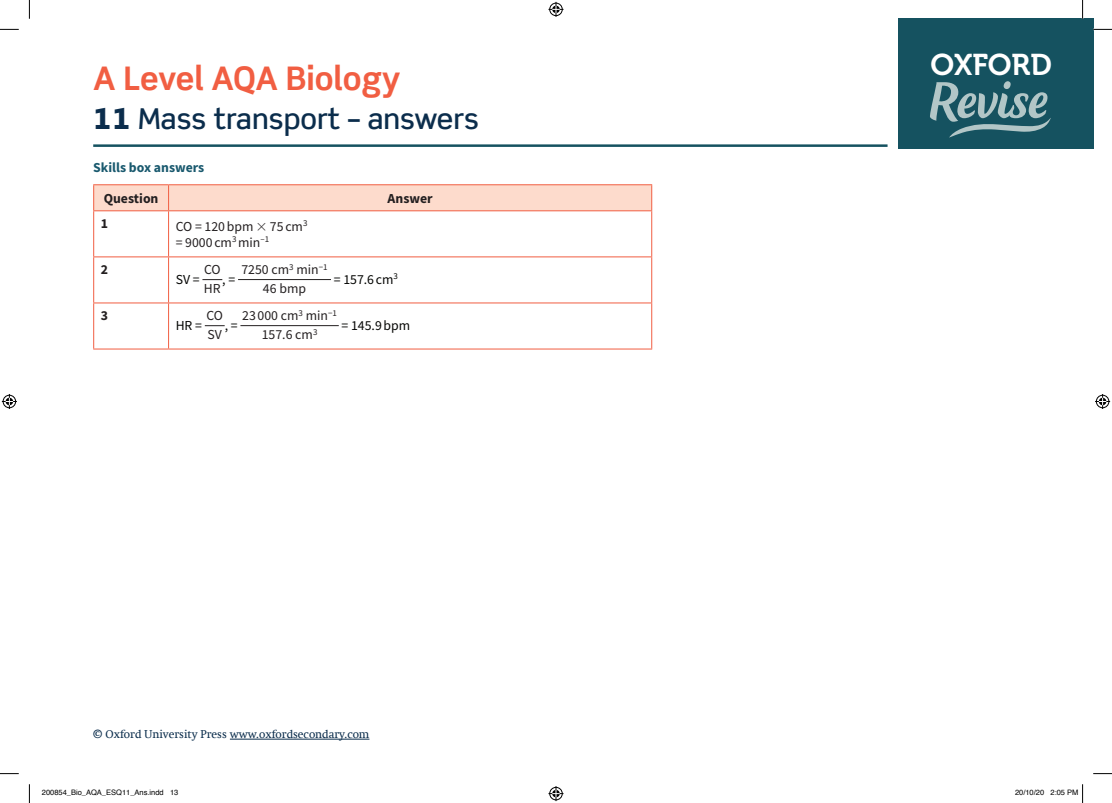
<style>
.page{position:relative;width:1112px;height:803px;background:#fff}
.page>*{position:absolute;margin:0;border:0;box-sizing:border-box;transform-origin:0 0}
.t1{font:700 32.5px "Scene Std";color:#f15e42}
.t2{font:29.88px "Museo 700";color:#fff}
.t3{font:500 28.75px "Scene Std";color:#0b2d4c}
.equation_with_decend{font:13.75px "Source Sans Pro";color:#231f20}
.Answer_text_range_l{font:13.75px "Source Sans Pro";color:#040503}
.Answer_text_range_l-2{font:13.75px/16.2px "Source Sans Pro";color:#231f20}
.Answer_text_range_l-3{font:700 13.75px "Source Sans Pro";color:#231f20}
.equation_2nd_line{font:13.75px "Source Sans Pro";color:#231f20}
.Answer_text_range_l-4{font:700 13.75px "Source Sans Pro";color:#19596e}
.t4{font:11.25px "OUP2 Swift";color:#0b2d4c}
.t5{font:7.5px "Helvetica";color:#000}
.s1{font-weight:900}
</style>
<div class="page">
<div style="left:897px;top:19px;width:195px;height:130px;background:#155260"></div>
<svg style="left:930px;top:81px;width:120px;height:57px"></svg>
<hr style="left:93px;top:144px;width:794px;height:3px;background:#155260">
<hr style="left:230px;top:739px;width:139px;height:1px;background:#0b2d4c">
<hr style="left:168px;top:211px;width:1px;height:45px;background:#f15e42">
<hr style="left:93px;top:256px;width:75px;height:1px;background:#f15e42">
<hr style="left:168px;top:256px;width:484px;height:1px;background:#f15e42">
<hr style="left:168px;top:257px;width:1px;height:45px;background:#f15e42">
<hr style="left:93px;top:302px;width:75px;height:1px;background:#f15e42">
<hr style="left:168px;top:302px;width:484px;height:1px;background:#f15e42">
<hr style="left:168px;top:303px;width:1px;height:46px;background:#f15e42">
<hr style="left:93px;top:211px;width:1px;height:45px;background:#f15e42">
<hr style="left:651px;top:211px;width:1px;height:45px;background:#f15e42">
<hr style="left:93px;top:257px;width:1px;height:45px;background:#f15e42">
<hr style="left:651px;top:257px;width:1px;height:45px;background:#f15e42">
<hr style="left:93px;top:303px;width:1px;height:46px;background:#f15e42">
<hr style="left:651px;top:303px;width:1px;height:46px;background:#f15e42">
<hr style="left:93px;top:349px;width:75px;height:1px;background:#f15e42">
<hr style="left:168px;top:349px;width:484px;height:1px;background:#f15e42">
<hr style="left:93px;top:184px;width:75px;height:1px;background:#f15e42">
<hr style="left:168px;top:184px;width:484px;height:1px;background:#f15e42">
<div style="left:93px;top:185px;width:559px;height:25px;background:#fddbcc"></div>
<hr style="left:93px;top:210px;width:75px;height:1px;background:#f15e42">
<hr style="left:168px;top:210px;width:484px;height:1px;background:#f15e42">
<svg style="left:202px;top:279px;width:20px;height:1px"></svg>
<hr style="left:238px;top:279px;width:93px;height:1px;background:#231f20">
<svg style="left:205px;top:325px;width:20px;height:1px"></svg>
<hr style="left:240px;top:325px;width:99px;height:1px;background:#231f20">
<svg style="left:0;top:29px;width:19px;height:1px"></svg>
<svg style="left:1092px;top:29px;width:19px;height:1px"></svg>
<svg style="left:0;top:773px;width:19px;height:1px"></svg>
<svg style="left:1093px;top:773px;width:18px;height:1px"></svg>
<svg style="left:29px;top:0;width:1px;height:19px"></svg>
<svg style="left:29px;top:784px;width:1px;height:19px"></svg>
<svg style="left:1081px;top:0;width:2px;height:19px"></svg>
<svg style="left:548px;top:2px;width:15px;height:15px"></svg>
<svg style="left:548px;top:786px;width:15px;height:15px"></svg>
<svg style="left:2px;top:394px;width:15px;height:15px"></svg>
<svg style="left:1095px;top:394px;width:14px;height:15px"></svg>
<svg style="left:1082px;top:784px;width:1px;height:19px"></svg>
<h1 class="t1" style="left:93px;top:58px;width:309px">A Level AQA Biology</h1>
<h3 class="t3" style="left:93px;top:101px;width:387px"><span class="s1">11</span> Mass transport – answers</h3>
<p class="Answer_text_range_l-4" style="left:93px;top:158px;width:112px">Skills box answers</p>
<p class="Answer_text_range_l-3" style="left:104px;top:189px;width:56px">Question</p>
<p class="Answer_text_range_l-3" style="left:387px;top:189px;width:46px">Answer</p>
<p class="Answer_text_range_l-3" style="left:101px;top:214px;width:9px">1</p>
<p class="Answer_text_range_l-2" style="left:176px;top:218px;width:133px">CO = 120bpm 75 cm<sup>3 </sup>= 9000 cm<sup>3</sup> min<sup>–1</sup></p>
<p class="Answer_text_range_l-3" style="left:101px;top:260px;width:9px">2</p>
<p class="Answer_text_range_l" style="left:176px;top:270px;width:26px">SV =</p>
<p class="equation_with_decend" style="left:241px;top:261px;width:88px">7250 cm<sup>3</sup> min<sup>−1</sup></p>
<p class="equation_2nd_line" style="left:263px;top:280px;width:45px">46 bmp</p>
<p class="equation_with_decend" style="left:204px;top:261px;width:18px">CO</p>
<p class="equation_2nd_line" style="left:204px;top:280px;width:18px">HR</p>
<p class="Answer_text_range_l" style="left:333px;top:270px;width:66px">= 157.6 cm<sup>3</sup></p>
<p class="Answer_text_range_l" style="left:222px;top:270px;width:15px">, =</p>
<p class="Answer_text_range_l-3" style="left:101px;top:306px;width:9px">3</p>
<p class="equation_with_decend" style="left:242px;top:307px;width:96px">23 000 cm<sup>3</sup> min<sup>−1</sup></p>
<p class="equation_2nd_line" style="left:262px;top:326px;width:57px">157.6 cm<sup>3</sup></p>
<p class="equation_with_decend" style="left:206px;top:307px;width:18px">CO</p>
<p class="equation_2nd_line" style="left:207px;top:326px;width:16px">SV</p>
<p class="Answer_text_range_l" style="left:341px;top:316px;width:70px">= 145.9bpm</p>
<p class="Answer_text_range_l" style="left:176px;top:316px;width:28px">HR =</p>
<p class="Answer_text_range_l" style="left:225px;top:316px;width:15px">, =</p>
<p class="t4" style="left:93px;top:728px;width:278px">© Oxford University Press www.oxfordsecondary.com</p>
<h2 class="t2" style="left:930px;top:48px;width:123px">OXFORD</h2>
<p class="t5" style="left:42px;top:787px;width:138px">200854_Bio_AQA_ESQ11_Ans.indd 13</p>
<p class="t5" style="left:1014px;top:787px;width:65px">20/10/20 2:05 PM</p>
</div>
